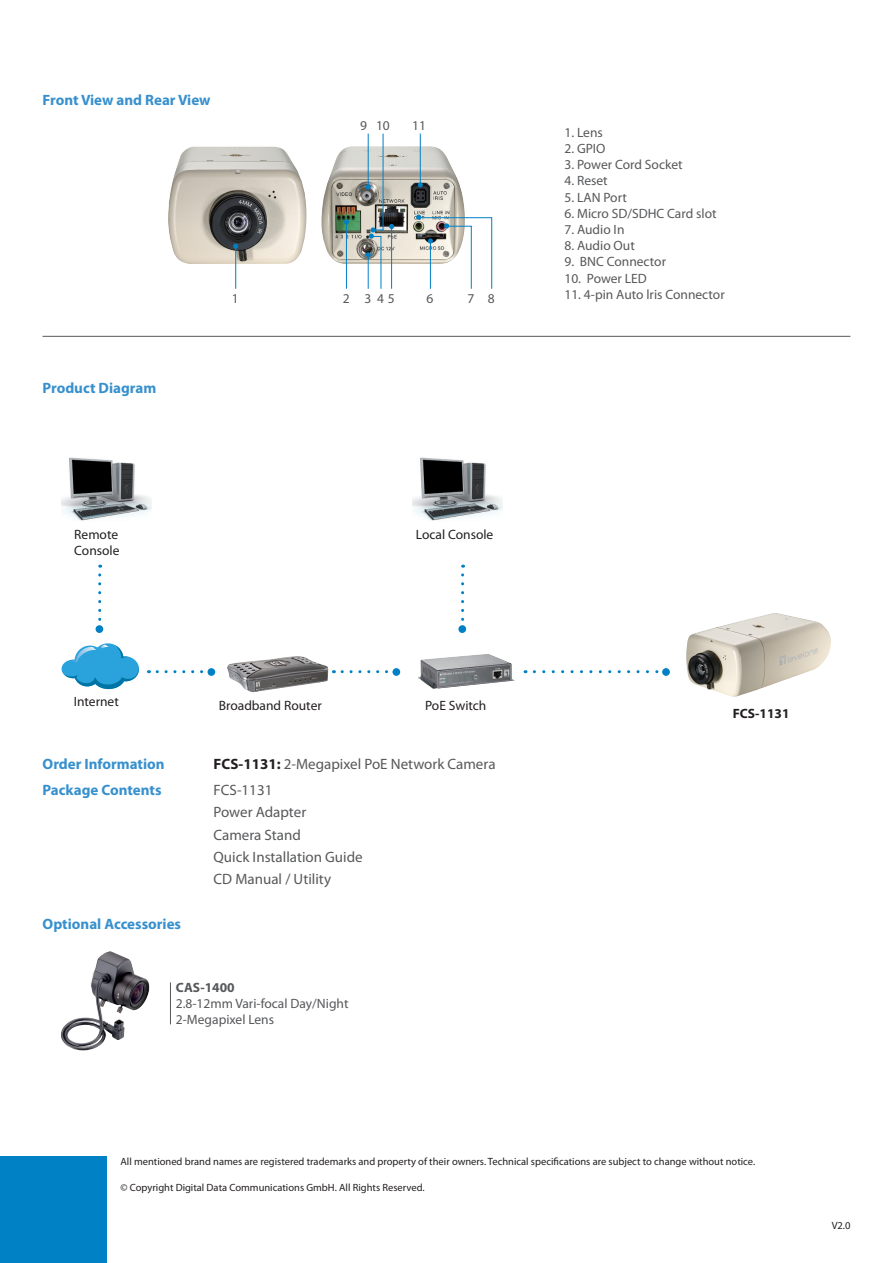
<style>
.page{position:relative;width:893px;height:1263px;background:#fff}
.page>*{position:absolute;margin:0;border:0;box-sizing:border-box;transform-origin:0 0}
.t1{font:15px/22.2px "Myriad Pro";color:#57585a}
.t2{font:700 15px "Myriad Pro";color:#3790ce}
.t3{font:13.5px/16.2px "Myriad Pro";color:#57585a}
.t4{font:13.5px/16.2px "Myriad Pro";color:#231f20}
.t5{font:700 13.5px "Myriad Pro";color:#231f20}
.t6{font:700 13.5px "Myriad Pro";color:#57585a}
.t7{font:10.5px "Myriad Pro";color:#231f20}
.s1{font-weight:700;color:#231f20}
</style>
<div class="page">
<div style="left:0;top:1157px;width:106px;height:106px;background:#0080c5"></div>
<svg style="left:98px;top:575px;width:3px;height:46px"></svg>
<div style="left:96px;top:625px;width:7px;height:8px;background:#0080c5;border-radius:50%"></div>
<svg style="left:157px;top:670px;width:51px;height:3px"></svg>
<div style="left:208px;top:668px;width:7px;height:8px;background:#0080c5;border-radius:50%"></div>
<svg style="left:342px;top:670px;width:47px;height:3px"></svg>
<div style="left:392px;top:668px;width:8px;height:8px;background:#0080c5;border-radius:50%"></div>
<svg style="left:461px;top:575px;width:3px;height:46px"></svg>
<div style="left:458px;top:625px;width:8px;height:8px;background:#0080c5;border-radius:50%"></div>
<svg style="left:534px;top:670px;width:125px;height:3px"></svg>
<div style="left:662px;top:668px;width:8px;height:8px;background:#0080c5;border-radius:50%"></div>
<svg style="left:62px;top:643px;width:77px;height:46px"></svg>
<img style="left:686px;top:613px;width:145px;height:84px">
<hr style="left:170px;top:982px;width:1px;height:42px;background:#57585a">
<img style="left:62px;top:457px;width:89px;height:64px">
<img style="left:412px;top:457px;width:90px;height:64px">
<img style="left:227px;top:656px;width:101px;height:36px">
<img style="left:418px;top:654px;width:96px;height:35px">
<img style="left:168px;top:147px;width:138px;height:117px">
<img style="left:321px;top:146px;width:144px;height:118px">
<hr style="left:43px;top:336px;width:807px;height:1px;background:#57585a">
<hr style="left:235px;top:247px;width:1px;height:42px;background:#0080c5">
<svg style="left:233px;top:244px;width:5px;height:5px"></svg>
<hr style="left:346px;top:222px;width:1px;height:67px;background:#0080c5">
<svg style="left:344px;top:219px;width:5px;height:5px"></svg>
<hr style="left:420px;top:134px;width:1px;height:51px;background:#0080c5">
<svg style="left:418px;top:182px;width:5px;height:5px"></svg>
<svg style="left:416px;top:215px;width:76px;height:74px"></svg>
<svg style="left:366px;top:133px;width:28px;height:156px"></svg>
<img style="left:61px;top:953px;width:64px;height:97px">
<p class="t2" style="left:43px;top:90px;width:170px">Front View and Rear View</p>
<p class="t3" style="left:360px;top:117px;width:8px">9</p>
<p class="t3" style="left:412px;top:117px;width:15px">11</p>
<p class="t3" style="left:376px;top:117px;width:15px">10</p>
<p class="t2" style="left:43px;top:378px;width:115px">Product Diagram</p>
<p class="t3" style="left:232px;top:290px;width:8px">1</p>
<p class="t3" style="left:343px;top:290px;width:54px">235</p>
<p class="t3" style="left:427px;top:290px;width:8px">6</p>
<p class="t3" style="left:467px;top:290px;width:8px">7</p>
<p class="t3" style="left:377px;top:290px;width:8px">4</p>
<p class="t3" style="left:488px;top:290px;width:8px">8</p>
<p class="t4" style="left:74px;top:526px;width:47px">Remote<br>Console</p>
<p class="t4" style="left:416px;top:526px;width:79px">Local Console</p>
<p class="t3" style="left:564px;top:124px;width:40px">1. Lens</p>
<p class="t3" style="left:564px;top:140px;width:43px">2. GPIO</p>
<p class="t3" style="left:564px;top:156px;width:120px">3. Power Cord Socket</p>
<p class="t3" style="left:564px;top:172px;width:45px">4. Reset</p>
<p class="t3" style="left:564px;top:189px;width:64px">5. LAN Port</p>
<p class="t3" style="left:564px;top:205px;width:154px">6. Micro SD/SDHC Card slot</p>
<p class="t3" style="left:564px;top:221px;width:62px">7. Audio In</p>
<p class="t3" style="left:564px;top:237px;width:72px">8. Audio Out</p>
<p class="t3" style="left:564px;top:253px;width:103px">9. BNC Connector</p>
<p class="t3" style="left:564px;top:270px;width:84px">10. Power LED</p>
<p class="t3" style="left:564px;top:286px;width:162px">11. 4-pin Auto lris Connector</p>
<p class="t4" style="left:74px;top:693px;width:47px">Internet</p>
<p class="t4" style="left:425px;top:697px;width:63px">PoE Switch</p>
<p class="t4" style="left:219px;top:697px;width:105px">Broadband Router</p>
<p class="t2" style="left:43px;top:754px;width:124px">Order Information</p>
<p class="t1" style="left:214px;top:752px;width:283px"><span class="s1">FCS-1131:</span> 2-Megapixel PoE Network Camera</p>
<p class="t2" style="left:43px;top:780px;width:121px">Package Contents</p>
<p class="t1" style="left:214px;top:779px;width:151px">FCS-1131<br>Power Adapter<br>Camera Stand<br>Quick Installation Guide<br>CD Manual / Utility</p>
<p class="t2" style="left:43px;top:914px;width:140px">Optional Accessories</p>
<p class="t6" style="left:176px;top:978px;width:60px">CAS-1400</p>
<p class="t3" style="left:176px;top:995px;width:174px">2.8-12mm Vari-focal Day/Night<br>2-Megapixel Lens</p>
<p class="t5" style="left:733px;top:704px;width:58px">FCS-1131</p>
<p class="t7" style="left:120px;top:1155px;width:636px">All mentioned brand names are registered trademarks and property of their owners. Technical specifications are subject to change without notice.</p>
<p class="t7" style="left:120px;top:1181px;width:306px">© Copyright Digital Data Communications GmbH. All Rights Reserved.</p>
<p class="t7" style="left:832px;top:1219px;width:20px">V2.0</p>
</div>
